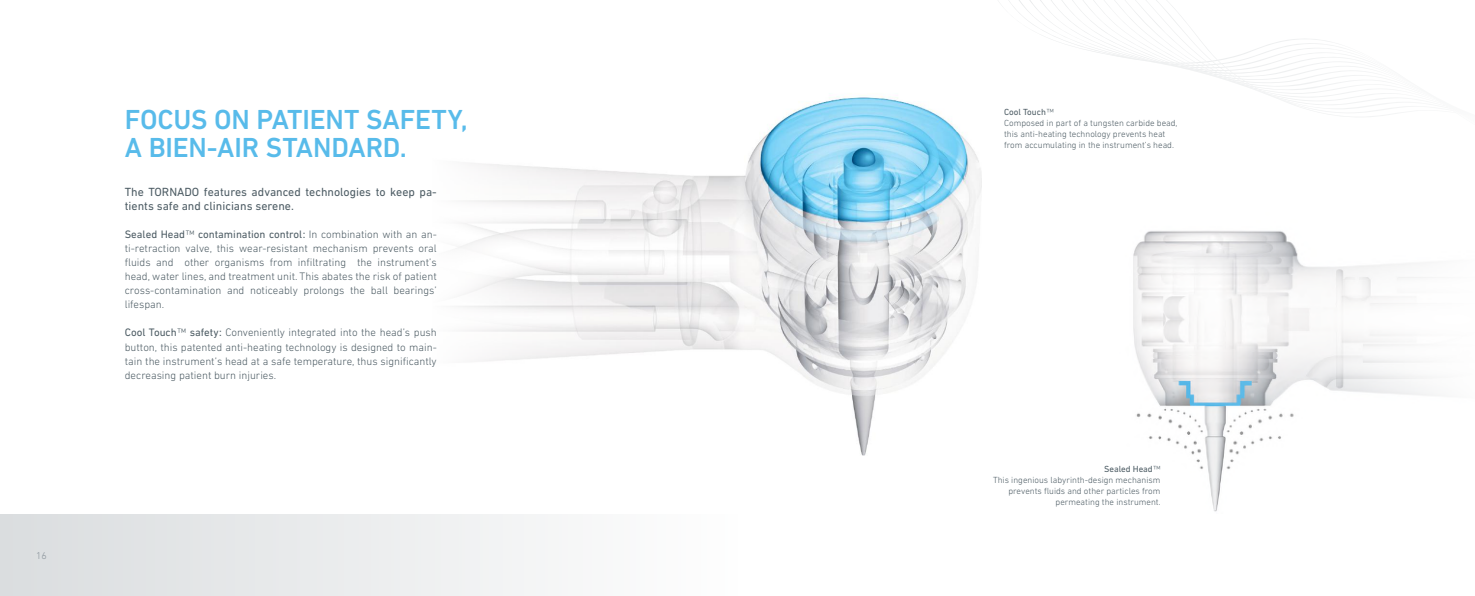
<style>
.page{position:relative;width:1475px;height:596px;background:#fff}
.page>*{position:absolute;margin:0;border:0;box-sizing:border-box;transform-origin:0 0}
.t1{font:500 28px/28px "DIN Next LT Pro";letter-spacing:-.005em;color:#58bbea}
.t2{font:12px/14px "DIN Next LT Pro";color:#4d5c64}
.t3{font:300 11px/14px "DIN Next LT Pro";color:#4d5c64;text-align:justify}
.t4{font:300 10px "DIN Next LT Pro";color:#879198}
.t5{font:300 9px/11px "DIN Next LT Pro";color:#4d5c64;text-align:right}
.s1{font-weight:400}
</style>
<div class="page">
<div style="left:0;top:513px;width:737px;height:82px;background:linear-gradient(to right,#dadddf,#fefefe)"></div>
<img style="left:458px;top:96px;width:523px;height:360px">
<img style="left:1133px;top:231px;width:303px;height:281px">
<svg style="left:890px;top:0;width:510px;height:182px"></svg>
<p class="t4" style="left:36px;top:549px;width:12px">16</p>
<h1 class="t1" style="left:125px;top:105px;width:344px">FOCUS ON PATIENT SAFETY,<br>A BIEN-AIR STANDARD.</h1>
<p class="t2" style="left:125px;top:185px;width:313px">The TORNADO features advanced technologies to keep pa&shy;tients safe and clinicians serene.</p>
<p class="t3" style="left:125px;top:227px;width:313px"><span class="s1">Sealed Head</span>™ <span class="s1">contamination control:</span> In combination with an an&shy;ti-retraction valve, this wear-resistant mechanism prevents oral fluids and other organisms from infiltrating the instrument’s head, water lines, and treatment unit. This abates the risk of patient cross-contamination and noticeably prolongs the ball bearings’ lifespan.</p>
<p class="t3" style="left:125px;top:325px;width:313px"><span class="s1">Cool Touch</span>™ <span class="s1">safety:</span> Conveniently integrated into the head’s push button, this patented anti-heating technology is designed to main&shy;tain the instrument’s head at a safe temperature, thus significantly decreasing patient burn injuries.</p>
<p class="t5" style="left:1003px;top:106px;width:175px;text-align:left"><span class="s1">Cool Touch</span>™<br>Composed in part of a tungsten carbide bead, this anti-heating technology prevents heat from accumulating in the instrument’s head.</p>
<p class="t5" style="left:992px;top:463px;width:169px"><span class="s1">Sealed Head</span>™<br>This ingenious labyrinth-design mechanism prevents fluids and other particles from permeating the instrument.</p>
</div>
